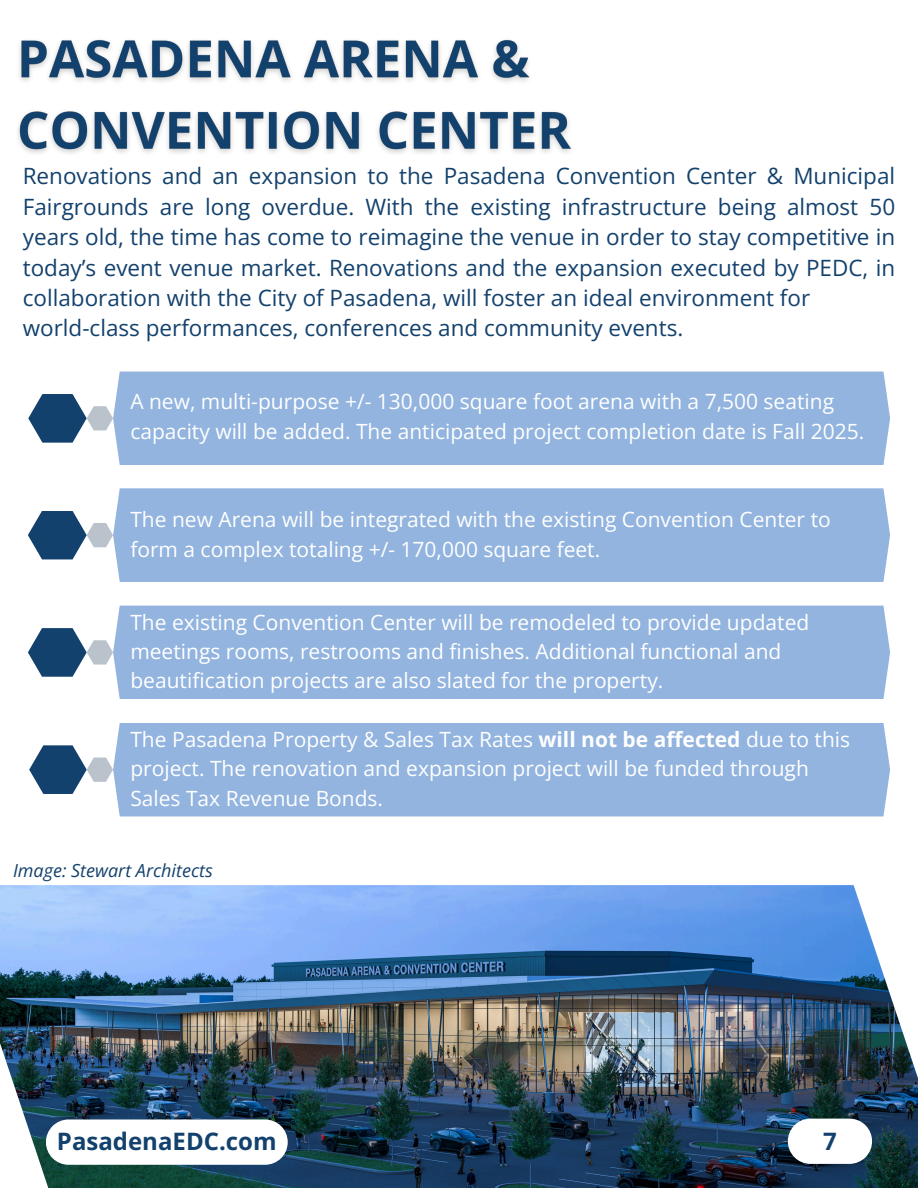
<style>
.page{position:relative;width:918px;height:1188px;background:#fff}
.page>*{position:absolute;margin:0;border:0;box-sizing:border-box;transform-origin:0 0}
.t1{font:700 24px "Open Sans";color:#13416d}
.t2{font:22.5px/30.3px "Open Sans";color:#13416d}
.t3{font:21px/29.2px "Open Sans";color:#fff}
.t4{font:italic 18px "Open Sans";color:#13416d}
.s1{font-weight:700}
</style>
<div class="page">
<img style="left:0;top:885px;width:918px;height:303px">
<svg style="left:788px;top:1119px;width:84px;height:45px"></svg>
<svg style="left:46px;top:1119px;width:242px;height:46px"></svg>
<svg style="left:28px;top:394px;width:85px;height:49px"></svg>
<div style="left:113px;top:372px;width:777px;height:93px;background:#92b4df"></div>
<div style="left:113px;top:488px;width:777px;height:94px;background:#92b4df"></div>
<div style="left:113px;top:606px;width:777px;height:93px;background:#92b4df"></div>
<div style="left:113px;top:723px;width:777px;height:93px;background:#92b4df"></div>
<svg style="left:28px;top:511px;width:85px;height:48px"></svg>
<svg style="left:28px;top:628px;width:85px;height:49px"></svg>
<svg style="left:29px;top:745px;width:84px;height:49px"></svg>
<img style="left:18px;top:39px;width:553px;height:115px">
<h4 class="t2" style="left:23px;top:161px;width:874px">Renovations and an expansion to the Pasadena Convention Center &amp; Municipal Fairgrounds are long overdue. With the existing infrastructure being almost 50 years old, the time has come to reimagine the venue in order to stay competitive in today’s event venue market. Renovations and the expansion executed by PEDC, in collaboration with the City of Pasadena, will foster an ideal environment for world-class performances, conferences and community events.</h4>
<h4 class="t3" style="left:130px;top:387px;width:735px">A new, multi-purpose +/- 130,000 square foot arena with a 7,500 seating capacity will be added. The anticipated project completion date is Fall 2025.</h4>
<p class="t3" style="left:130px;top:505px;width:702px">The new Arena will be integrated with the existing Convention Center to form a complex totaling +/- 170,000 square feet.</p>
<p class="t3" style="left:130px;top:607px;width:680px">The existing Convention Center will be remodeled to provide updated meetings rooms, restrooms and finishes. Additional functional and beautification projects are also slated for the property.</p>
<h2 class="t3" style="left:130px;top:724px;width:721px">The Pasadena Property &amp; Sales Tax Rates <span class="s1">will not be affected</span> due to this project. The renovation and expansion project will be funded through<br>Sales Tax Revenue Bonds.</h2>
<p class="t4" style="left:13px;top:858px;width:201px">Image: Stewart Architects</p>
<h4 class="t1" style="left:57px;top:1124px;width:221px">PasadenaEDC.com</h4>
<h4 class="t1" style="left:823px;top:1124px;width:15px">7</h4>
</div>
